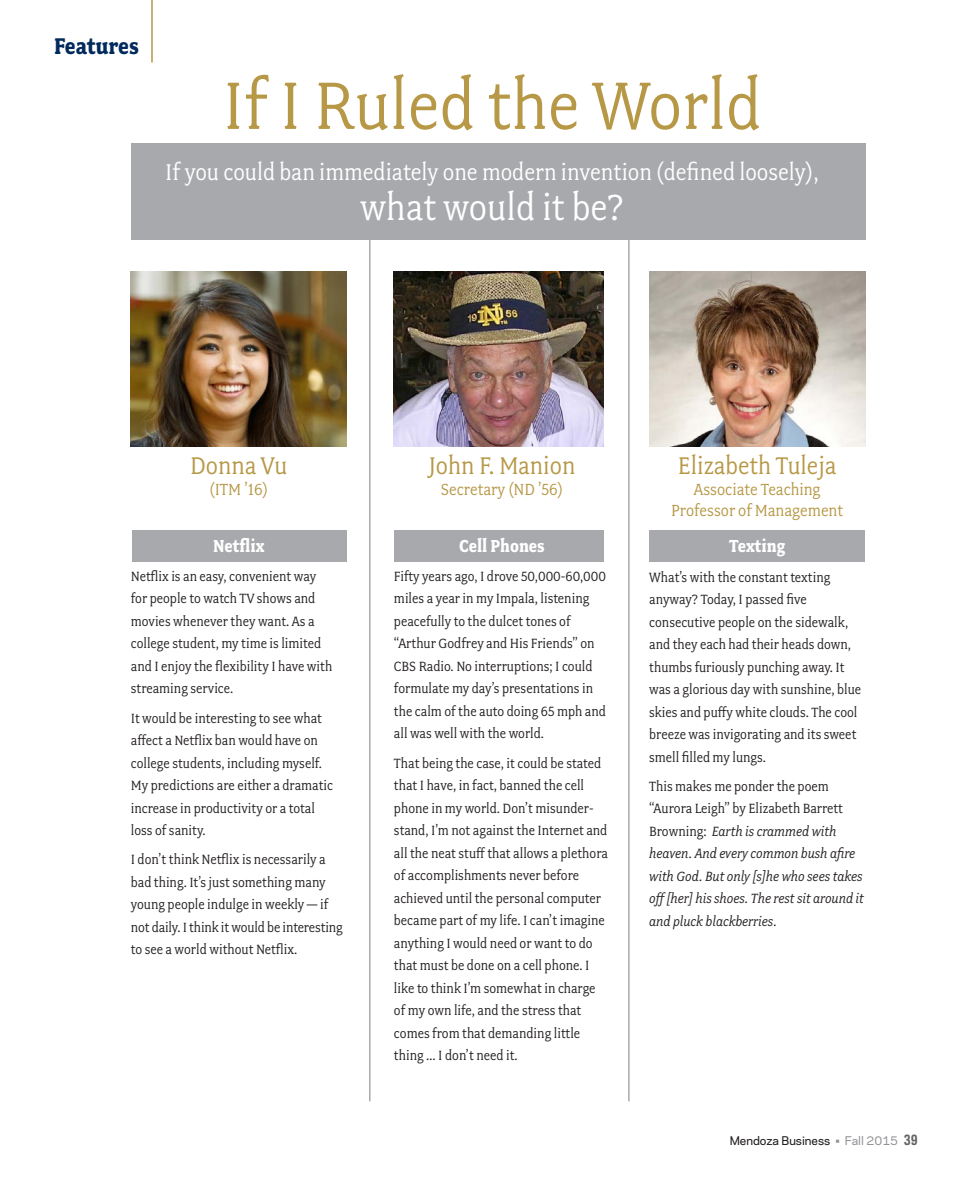
<style>
.page{position:relative;width:972px;height:1188px;background:#fff}
.page>*{position:absolute;margin:0;border:0;box-sizing:border-box;transform-origin:0 0}
.Fall_15_Body{font:75px "Fairplex Narrow";color:#b69846}
.Fall_15_Body-2{font:40.5px "Fairplex Narrow";color:#fff}
.Fall_15_Body-3{font:27px "Fairplex Narrow";color:#b69846}
.Fall_15_Body-4{font:25.5px "Fairplex Narrow";color:#fff}
.t1{font:700 25.5px "Fairplex Narrow";color:#00295c}
.Fall_15_Body-5{font:700 19.5px "Fairplex Narrow";color:#fff}
.Fall_15_Body-6{font:18px/21px "Fairplex Narrow";color:#b69846;text-align:center}
.Fall_15_Body-7{font:15px/22.5px "Fairplex Narrow";color:#231f20}
.Fall_15_Body-8{font:italic 15px/22.5px "Fairplex Narrow";color:#231f20}
.t2{font:500 11.25px "Galaxie Polaris";color:#231f20}
.s1{font-style:normal}
.s2{color:#939598}
.s3{font-family:"Polaris Condensed";font-weight:700;font-size:13.5px;color:#636366}
</style>
<div class="page">
<div style="left:131px;top:143px;width:734px;height:97px;background:#a8a9ad"></div>
<div style="left:132px;top:531px;width:215px;height:31px;background:#a8a9ad"></div>
<div style="left:394px;top:531px;width:210px;height:31px;background:#a8a9ad"></div>
<div style="left:649px;top:530px;width:216px;height:31px;background:#a8a9ad"></div>
<img style="left:131px;top:271px;width:216px;height:176px">
<img style="left:649px;top:271px;width:216px;height:176px">
<img style="left:394px;top:271px;width:210px;height:176px">
<hr style="left:369px;top:231px;width:2px;height:870px;background:#a8a9ad">
<hr style="left:628px;top:231px;width:2px;height:870px;background:#a8a9ad">
<hr style="left:151px;top:0;width:2px;height:63px;background:#b69846">
<p class="t1" style="left:54px;top:31px;width:87px">Features</p>
<p class="Fall_15_Body" style="left:223px;top:64px;width:540px">If I Ruled the World</p>
<p class="Fall_15_Body-4" style="left:165px;top:158px;width:655px">If you could ban immediately one modern invention (defined loosely),</p>
<p class="Fall_15_Body-2" style="left:360px;top:185px;width:265px">what would it be?</p>
<p class="Fall_15_Body-3" style="left:190px;top:451px;width:99px">Donna Vu</p>
<p class="Fall_15_Body-6" style="left:210px;top:479px;width:60px">(ITM ’16)</p>
<p class="Fall_15_Body-5" style="left:213px;top:534px;width:53px">Netflix</p>
<p class="Fall_15_Body-7" style="left:131px;top:565px;width:203px">Netflix is an easy, convenient way for people to watch TV shows and movies whenever they want. As a college student, my time is limited and I enjoy the flexibility I have with streaming service.</p>
<p class="Fall_15_Body-7" style="left:131px;top:707px;width:204px">It would be interesting to see what affect a Netflix ban would have on college students, including myself.<br>My predictions are either a dramatic increase in productivity or a total loss of sanity.</p>
<p class="Fall_15_Body-7" style="left:131px;top:848px;width:213px">I don’t think Netflix is necessarily a bad thing. It’s just something many young people indulge in weekly — if not daily. I think it would be interesting to see a world without Netflix.</p>
<p class="Fall_15_Body-3" style="left:429px;top:451px;width:148px">John F. Manion</p>
<p class="Fall_15_Body-6" style="left:441px;top:479px;width:124px">Secretary (ND ’56)</p>
<p class="Fall_15_Body-5" style="left:459px;top:534px;width:87px">Cell Phones</p>
<p class="Fall_15_Body-7" style="left:394px;top:565px;width:214px">Fifty years ago, I drove 50,000-60,000 miles a year in my Impala, listening peacefully to the dulcet tones of “Arthur Godfrey and His Friends” on CBS Radio. No interruptions; I could formulate my day’s presentations in the calm of the auto doing 65 mph and all was well with the world.</p>
<p class="Fall_15_Body-7" style="left:394px;top:752px;width:215px">That being the case, it could be stated that I have, in fact, banned the cell phone in my world. Don’t misunder&shy;stand, I’m not against the Internet and all the neat stuff that allows a plethora of accomplishments never before achieved until the personal computer became part of my life. I can’t imagine anything I would need or want to do that must be done on a cell phone. I like to think I’m somewhat in charge of my own life, and the stress that comes from that demanding little thing … I don’t need it.</p>
<p class="Fall_15_Body-3" style="left:678px;top:451px;width:160px">Elizabeth Tuleja</p>
<p class="Fall_15_Body-6" style="left:671px;top:479px;width:174px">Associate Teaching<br>Professor of Management</p>
<p class="Fall_15_Body-5" style="left:729px;top:535px;width:57px">Texting</p>
<p class="Fall_15_Body-7" style="left:649px;top:566px;width:213px">What’s with the constant texting anyway? Today, I passed five consecutive people on the sidewalk, and they each had their heads down, thumbs furiously punching away. It was a glorious day with sunshine, blue skies and puffy white clouds. The cool breeze was invigorating and its sweet smell filled my lungs.</p>
<p class="Fall_15_Body-8" style="left:649px;top:775px;width:216px"><span class="s1">This makes me ponder the poem “Aurora Leigh” by Elizabeth Barrett Browning:</span> Earth is crammed with heaven. And every common bush afire with God. But only [s]he who sees takes off [her] his shoes. The rest sit around it and pluck blackberries.</p>
<p class="t2" style="left:730px;top:1132px;width:190px">Mendoza Business <span class="s2">• Fall 2015</span> <span class="s3">39</span></p>
</div>
